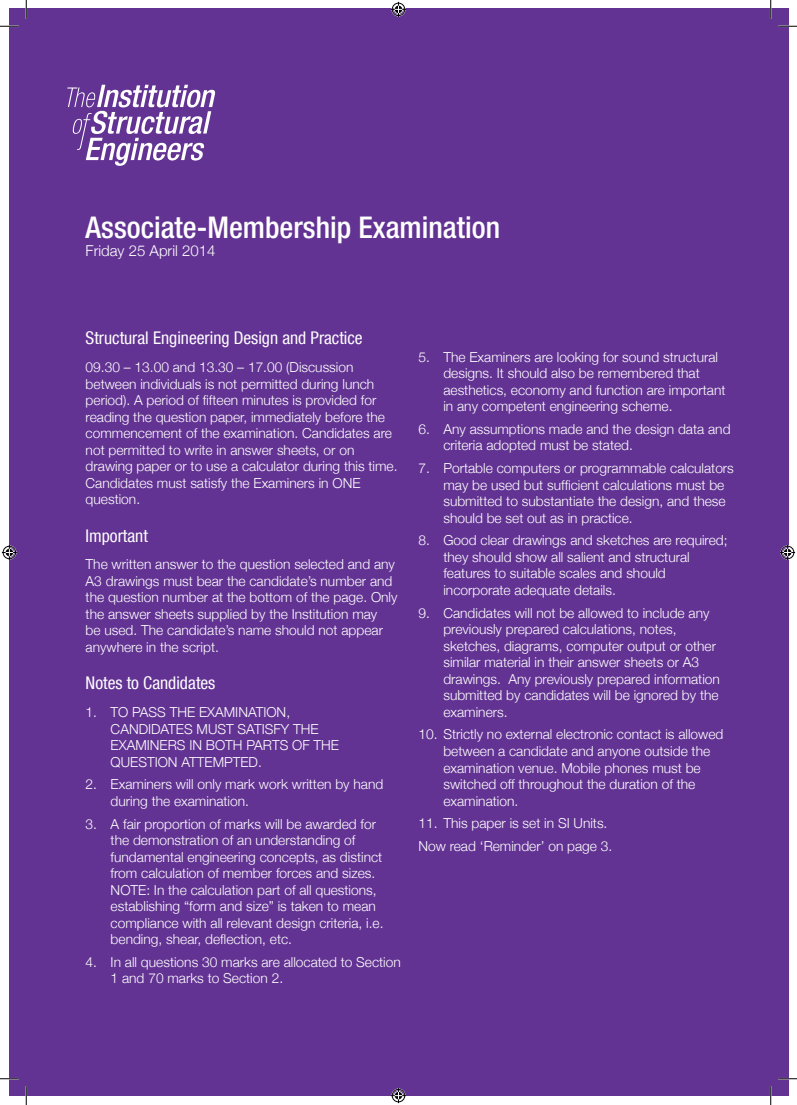
<style>
.page{position:relative;width:797px;height:1105px;background:#fff}
.page>*{position:absolute;margin:0;border:0;box-sizing:border-box;transform-origin:0 0}
.t1{font:500 condensed 30px "Helvetica Neue LT Com";color:#fff}
.t2{font:condensed 17.5px "Helvetica Neue LT Com";color:#fff}
.t3{font:300 15px "Helvetica Neue";color:#fff}
.t4{font:300 13.75px/16.5px "Helvetica Neue";color:#fff}
</style>
<div class="page">
<div style="left:9px;top:9px;width:779px;height:1087px;background:#633393"></div>
<svg style="left:67px;top:85px;width:148px;height:81px"></svg>
<svg style="left:0;top:25px;width:19px;height:2px"></svg>
<svg style="left:778px;top:25px;width:19px;height:2px"></svg>
<svg style="left:0;top:1078px;width:19px;height:1px"></svg>
<svg style="left:778px;top:1078px;width:19px;height:1px"></svg>
<svg style="left:25px;top:0;width:2px;height:19px"></svg>
<svg style="left:25px;top:1086px;width:2px;height:19px"></svg>
<svg style="left:770px;top:0;width:1px;height:19px"></svg>
<svg style="left:770px;top:1086px;width:1px;height:19px"></svg>
<svg style="left:391px;top:2px;width:15px;height:15px"></svg>
<svg style="left:391px;top:1088px;width:15px;height:15px"></svg>
<svg style="left:2px;top:545px;width:15px;height:15px"></svg>
<svg style="left:780px;top:545px;width:15px;height:15px"></svg>
<h1 class="t1" style="left:86px;top:210px;width:416px">Associate-Membership Examination</h1>
<p class="t3" style="left:86px;top:242px;width:131px">Friday 25 April 2014</p>
<p class="t2" style="left:86px;top:328px;width:278px">Structural Engineering Design and Practice</p>
<p class="t4" style="left:86px;top:359px;width:313px">09.30 – 13.00 and 13.30 – 17.00 (Discussion between individuals is not permitted during lunch period). A period of fifteen minutes is provided for reading the question paper, immediately before the commencement of the examination. Candidates are not permitted to write in answer sheets, or on drawing paper or to use a calculator during this time.<br>Candidates must satisfy the Examiners in ONE question.</p>
<p class="t2" style="left:86px;top:525px;width:64px">Important</p>
<p class="t4" style="left:86px;top:556px;width:313px">The written answer to the question selected and any A3 drawings must bear the candidate’s number and the question number at the bottom of the page. Only the answer sheets supplied by the Institution may<br>be used. The candidate’s name should not appear anywhere in the script.</p>
<p class="t2" style="left:86px;top:673px;width:131px">Notes to Candidates</p>
<p class="t4" style="left:111px;top:704px;width:230px;text-indent:-25px">1. TO PASS THE EXAMINATION,<br>CANDIDATES MUST SATISFY THE<br>EXAMINERS IN BOTH PARTS OF THE<br>QUESTION ATTEMPTED.</p>
<p class="t4" style="left:111px;top:776px;width:274px;text-indent:-25px">2. Examiners will only mark work written by hand during the examination.</p>
<p class="t4" style="left:111px;top:815px;width:274px;text-indent:-25px">3. A fair proportion of marks will be awarded for the demonstration of an understanding of fundamental engineering concepts, as distinct from calculation of member forces and sizes.<br>NOTE: In the calculation part of all questions, establishing “form and size” is taken to mean compliance with all relevant design criteria, i.e. bending, shear, deflection, etc.</p>
<p class="t4" style="left:111px;top:953px;width:292px;text-indent:-25px">4. In all questions 30 marks are allocated to Section<br>1 and 70 marks to Section 2.</p>
<p class="t4" style="left:443px;top:348px;width:283px;text-indent:-25px">5. The Examiners are looking for sound structural designs. It should also be remembered that aesthetics, economy and function are important in any competent engineering scheme.</p>
<p class="t4" style="left:443px;top:420px;width:289px;text-indent:-25px">6. Any assumptions made and the design data and criteria adopted must be stated.</p>
<p class="t4" style="left:443px;top:460px;width:292px;text-indent:-25px">7. Portable computers or programmable calculators may be used but sufficient calculations must be submitted to substantiate the design, and these should be set out as in practice.</p>
<p class="t4" style="left:443px;top:532px;width:286px;text-indent:-25px">8. Good clear drawings and sketches are required; they should show all salient and structural features to suitable scales and should incorporate adequate details.</p>
<p class="t4" style="left:443px;top:604px;width:278px;text-indent:-25px">9. Candidates will not be allowed to include any previously prepared calculations, notes, sketches, diagrams, computer output or other similar material in their answer sheets or A3 drawings. Any previously prepared information submitted by candidates will be ignored by the examiners.</p>
<p class="t4" style="left:443px;top:726px;width:281px;text-indent:-25px">10. Strictly no external electronic contact is allowed between a candidate and anyone outside the examination venue. Mobile phones must be switched off throughout the duration of the examination.</p>
<p class="t4" style="left:418px;top:812px;width:195px;line-height:22.8px">11. This paper is set in SI Units.<br>Now read ‘Reminder’ on page 3.</p>
</div>
